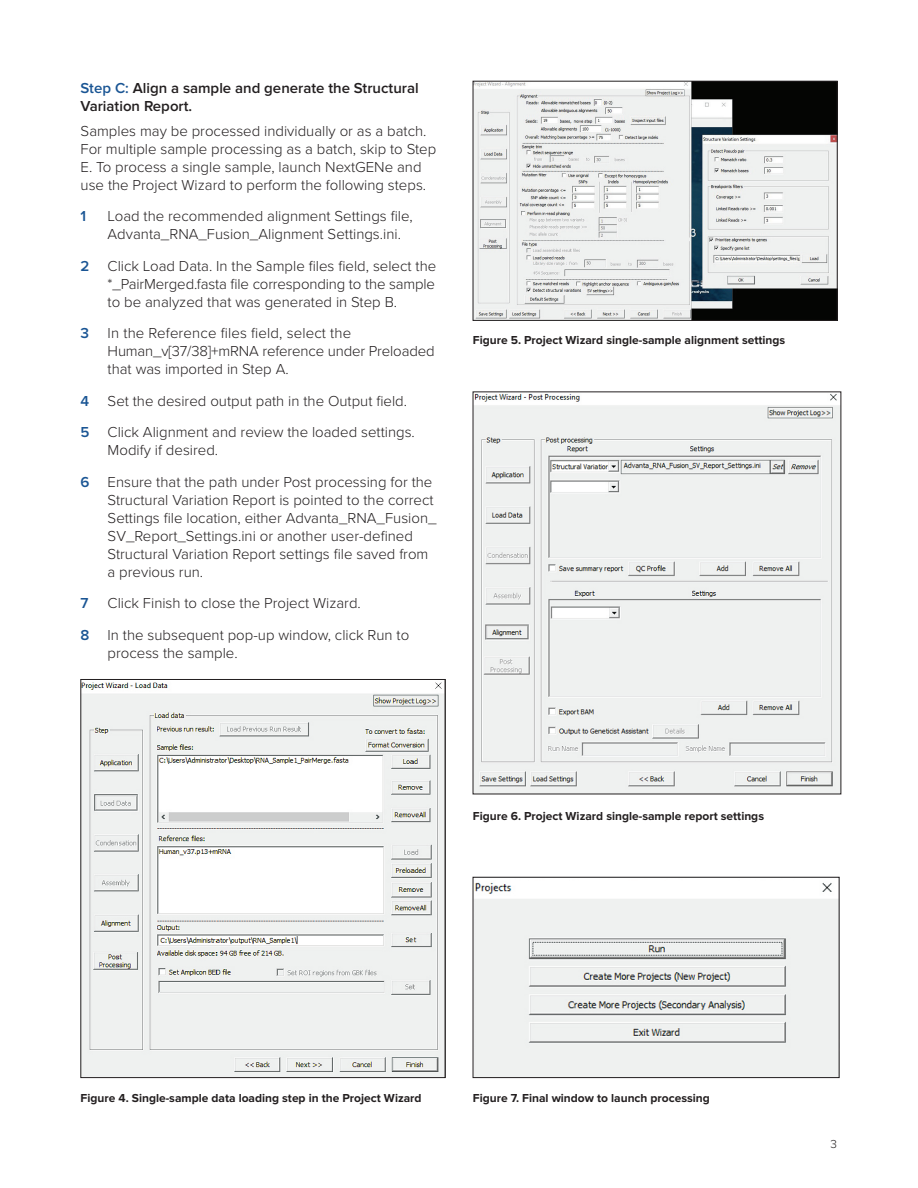
<style>
.page{position:relative;width:918px;height:1188px;background:#fff}
.page>*{position:absolute;margin:0;border:0;box-sizing:border-box;transform-origin:0 0}
.t1{font:300 15px/18px "Proxima Nova";color:#231f20}
.t2{font:600 15px/18px "Proxima Nova";color:#231f20}
.t3{font:600 15px "Proxima Nova";color:#1a5594}
.t4{font:700 12px "Proxima Nova";color:#231f20}
.t5{font:300 12px "Proxima Nova";color:#231f20}
.s1{color:#1a5594}
.s2{font-weight:600;color:#1a5594}
</style>
<div class="page">
<img style="left:83px;top:682px;width:360px;height:394px">
<div style="left:81px;top:679px;width:364px;height:399px;border:1px solid #231f20"></div>
<img style="left:475px;top:83px;width:360px;height:236px">
<div style="left:473px;top:81px;width:364px;height:240px;border:1px solid #231f20"></div>
<img style="left:475px;top:394px;width:364px;height:398px">
<img style="left:475px;top:882px;width:362px;height:194px">
<div style="left:473px;top:877px;width:366px;height:201px;border:1px solid #231f20"></div>
<p class="t2" style="left:81px;top:79px;width:340px"><span class="s1">Step C:</span> Align a sample and generate the Structural<br>Variation Report.</p>
<p class="t1" style="left:81px;top:121px;width:357px">Samples may be processed individually or as a batch.<br>For multiple sample processing as a batch, skip to Step E. To process a single sample, launch NextGENe and use the Project Wizard to perform the following steps.</p>
<p class="t3" style="left:81px;top:207px;width:7px">1</p>
<p class="t1" style="left:108px;top:206px;width:307px">Load the recommended alignment Settings file,<br>Advanta_RNA_Fusion_Alignment Settings.ini.</p>
<p class="t1" style="left:108px;top:256px;width:330px;text-align:justify;text-indent:-27px"><span class="s2">2</span> Click Load Data. In the Sample files field, select the *_PairMerged.fasta file corresponding to the sample to be analyzed that was generated in Step B.</p>
<p class="t1" style="left:108px;top:323px;width:329px;text-indent:-27px"><span class="s2">3</span> In the Reference files field, select the<br>Human_v[37/38]+mRNA reference under Preloaded that was imported in Step A.</p>
<p class="t1" style="left:81px;top:391px;width:328px"><span class="s2">4</span> Set the desired output path in the Output field.</p>
<p class="t1" style="left:108px;top:422px;width:309px;text-indent:-27px"><span class="s2">5</span> Click Alignment and review the loaded settings.<br>Modify if desired.</p>
<p class="t1" style="left:108px;top:472px;width:330px;text-indent:-27px"><span class="s2">6</span> Ensure that the path under Post processing for the Structural Variation Report is pointed to the correct Settings file location, either Advanta_RNA_Fusion_ SV_Report_Settings.ini or another user-defined Structural Variation Report settings file saved from a previous run.</p>
<p class="t3" style="left:81px;top:594px;width:9px">7</p>
<p class="t1" style="left:108px;top:593px;width:255px">Click Finish to close the Project Wizard.</p>
<p class="t1" style="left:108px;top:625px;width:303px;text-indent:-27px"><span class="s2">8</span> In the subsequent pop-up window, click Run to process the sample.</p>
<p class="t4" style="left:473px;top:333px;width:314px">Figure 5. Project Wizard single-sample alignment settings</p>
<p class="t4" style="left:473px;top:809px;width:293px">Figure 6. Project Wizard single-sample report settings</p>
<p class="t4" style="left:81px;top:1091px;width:343px">Figure 4. Single-sample data loading step in the Project Wizard</p>
<p class="t4" style="left:473px;top:1091px;width:239px">Figure 7. Final window to launch processing</p>
<p class="t5" style="left:830px;top:1135px;width:8px">3</p>
</div>
